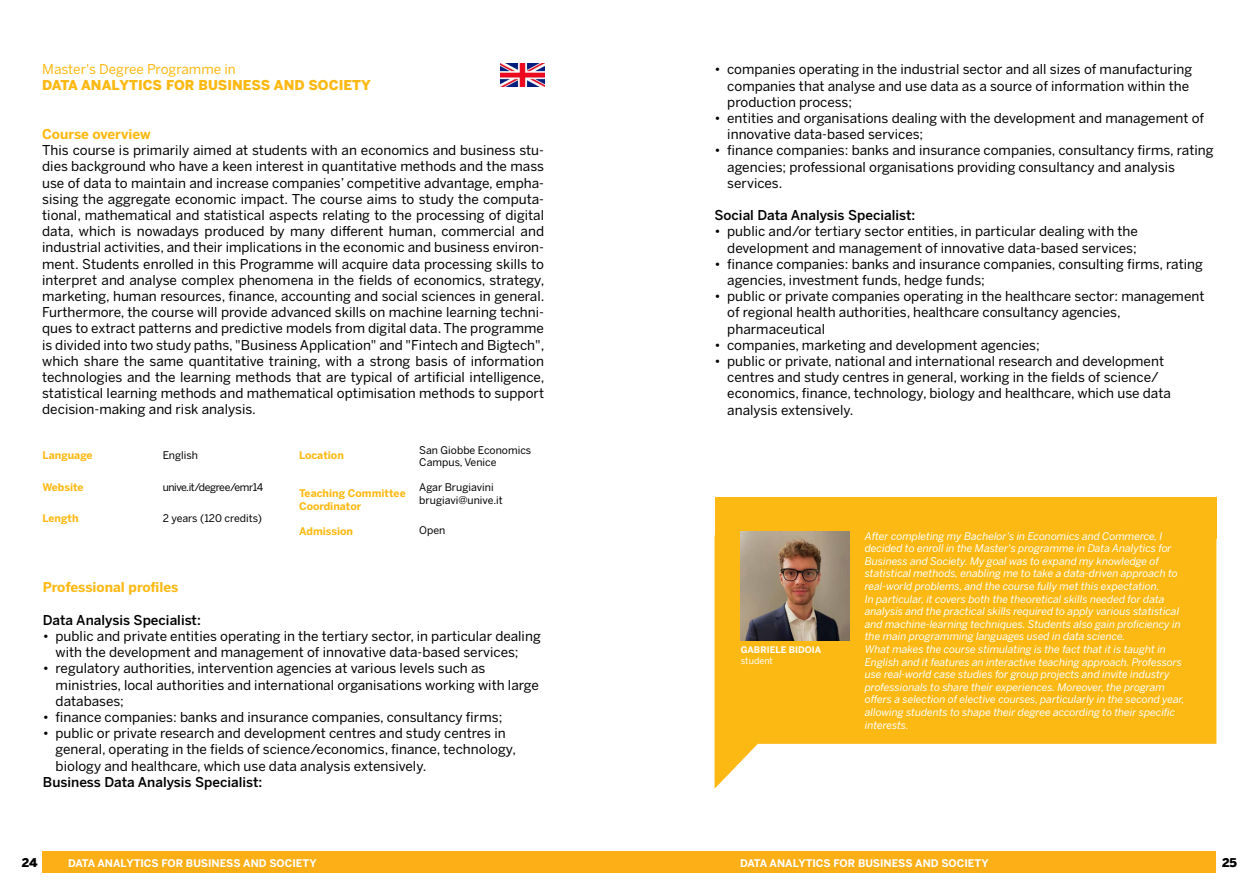
<style>
.page{position:relative;width:1259px;height:893px;background:#fff}
.page>*{position:absolute;margin:0;border:0;box-sizing:border-box;transform-origin:0 0}
.t1{font:13.5px/16.2px "Benton Sans";color:#000}
.t2{font:500 13.5px "Benton Sans";color:#000}
.t3{font:900 13.5px "Benton Sans";color:#fdb913}
.t4{font:700 13.5px "Benton Sans";letter-spacing:-.005em;color:#fdb913}
.t5{font:13.5px "Benton Sans";color:#fdb913}
.t6{font:900 12px "Benton Sans";color:#000}
.t7{font:italic 10.5px/12.6px "Benton Sans";letter-spacing:-.005em;color:#fff}
.t8{font:10.5px/12.6px "Benton Sans";color:#000}
.t9{font:700 10.5px "Benton Sans";color:#fff}
.t10{font:700 10.5px/12.6px "Benton Sans";color:#fdb913}
.t11{font:10.5px "Benton Sans";letter-spacing:-.04em;color:#000}
.t12{font:700 9px "Benton Sans";color:#fff}
.t13{font:9px "Benton Sans";color:#fff}
</style>
<div class="page">
<div style="left:43px;top:852px;width:1173px;height:21px;background:#fcaf17"></div>
<img style="left:500px;top:63px;width:44px;height:23px">
<div style="left:715px;top:497px;width:501px;height:42px;background:#fdb913"></div>
<svg style="left:714px;top:535px;width:502px;height:254px;fill:#fdb913"></svg>
<img style="left:740px;top:531px;width:109px;height:109px">
<p class="t5" style="left:42px;top:61px;width:195px">Master's Degree Programme in</p>
<p class="t3" style="left:42px;top:77px;width:330px">DATA ANALYTICS FOR BUSINESS AND SOCIETY</p>
<p class="t4" style="left:42px;top:126px;width:110px">Course overview</p>
<p class="t1" style="left:42px;top:142px;width:504px;text-align:justify">This course is primarily aimed at students with an economics and business stu&shy;dies background who have a keen interest in quantitative methods and the mass use of data to maintain and increase companies’ competitive advantage, empha&shy;sising the aggregate economic impact. The course aims to study the computa&shy;tional, mathematical and statistical aspects relating to the processing of digital data, which is nowadays produced by many different human, commercial and industrial activities, and their implications in the economic and business environ&shy;ment. Students enrolled in this Programme will acquire data processing skills to interpret and analyse complex phenomena in the fields of economics, strategy, marketing, human resources, finance, accounting and social sciences in general.<br>Furthermore, the course will provide advanced skills on machine learning techni&shy;ques to extract patterns and predictive models from digital data. The programme is divided into two study paths, "Business Application" and "Fintech and Bigtech", which share the same quantitative training, with a strong basis of information technologies and the learning methods that are typical of artificial intelligence, statistical learning methods and mathematical optimisation methods to support decision-making and risk analysis.</p>
<p class="t10" style="left:43px;top:449px;width:52px">Language</p>
<p class="t10" style="left:43px;top:480px;width:43px">Website</p>
<p class="t10" style="left:43px;top:512px;width:37px">Length</p>
<p class="t8" style="left:163px;top:449px;width:37px">English</p>
<p class="t11" style="left:163px;top:481px;width:102px">unive.it/degree/emr14</p>
<p class="t8" style="left:163px;top:512px;width:101px">2 years (120 credits)</p>
<p class="t10" style="left:299px;top:449px;width:46px">Location</p>
<p class="t10" style="left:299px;top:487px;width:108px">Teaching Committee<br>Coordinator</p>
<p class="t10" style="left:299px;top:525px;width:55px">Admission</p>
<p class="t8" style="left:419px;top:443px;width:113px">San Giobbe Economics<br>Campus, Venice</p>
<p class="t8" style="left:419px;top:481px;width:85px">Agar Brugiavini brugiavi@unive.it</p>
<p class="t8" style="left:419px;top:523px;width:28px">Open</p>
<p class="t4" style="left:43px;top:579px;width:137px">Professional profiles</p>
<p class="t2" style="left:43px;top:612px;width:160px">Data Analysis Specialist:</p>
<p class="t1" style="left:56px;top:628px;width:486px;text-indent:-13px">• public and private entities operating in the tertiary sector, in particular dealing with the development and management of innovative data-based services;</p>
<p class="t1" style="left:56px;top:660px;width:485px;text-indent:-13px">• regulatory authorities, intervention agencies at various levels such as ministries, local authorities and international organisations working with large databases;</p>
<p class="t1" style="left:43px;top:709px;width:461px">• finance companies: banks and insurance companies, consultancy firms;</p>
<p class="t1" style="left:56px;top:725px;width:462px;text-indent:-13px">• public or private research and development centres and study centres in general, operating in the fields of science/economics, finance, technology, biology and healthcare, which use data analysis extensively.</p>
<p class="t2" style="left:43px;top:774px;width:221px">Business Data Analysis Specialist:</p>
<p class="t1" style="left:727px;top:61px;width:466px;text-indent:-13px">• companies operating in the industrial sector and all sizes of manufacturing companies that analyse and use data as a source of information within the production process;</p>
<p class="t1" style="left:727px;top:110px;width:478px;text-indent:-13px">• entities and organisations dealing with the development and management of innovative data-based services;</p>
<p class="t1" style="left:727px;top:142px;width:488px;text-indent:-13px">• finance companies: banks and insurance companies, consultancy firms, rating agencies; professional organisations providing consultancy and analysis services.</p>
<p class="t2" style="left:714px;top:207px;width:202px">Social Data Analysis Specialist:</p>
<p class="t1" style="left:714px;top:223px;width:425px;text-align:right">• public and/or tertiary sector entities, in particular dealing with the development and management of innovative data-based services;</p>
<p class="t1" style="left:727px;top:256px;width:477px;text-indent:-13px">• finance companies: banks and insurance companies, consulting firms, rating agencies, investment funds, hedge funds;</p>
<p class="t1" style="left:727px;top:288px;width:479px;text-indent:-13px">• public or private companies operating in the healthcare sector: management of regional health authorities, healthcare consultancy agencies, pharmaceutical</p>
<p class="t1" style="left:714px;top:337px;width:327px">• companies, marketing and development agencies;</p>
<p class="t1" style="left:727px;top:353px;width:445px;text-indent:-13px">• public or private, national and international research and development centres and study centres in general, working in the fields of science/ economics, finance, technology, biology and healthcare, which use data analysis extensively.</p>
<p class="t12" style="left:741px;top:644px;width:82px">GABRIELE BIDOIA</p>
<p class="t13" style="left:741px;top:655px;width:34px">student</p>
<p class="t7" style="left:865px;top:529px;width:321px">After completing my Bachelor's in Economics and Commerce, I decided to enroll in the Master's programme in Data Analytics for Business and Society. My goal was to expand my knowledge of statistical methods, enabling me to take a data-driven approach to real-world problems, and the course fully met this expectation.<br>In particular, it covers both the theoretical skills needed for data analysis and the practical skills required to apply various statistical and machine-learning techniques. Students also gain proficiency in the main programming languages used in data science.<br>What makes the course stimulating is the fact that it is taught in English and it features an interactive teaching approach. Professors use real-world case studies for group projects and invite industry professionals to share their experiences. Moreover, the program offers a selection of elective courses, particularly in the second year, allowing students to shape their degree according to their specific interests.</p>
<p class="t6" style="left:22px;top:856px;width:17px">24</p>
<p class="t9" style="left:68px;top:856px;width:250px">DATA ANALYTICS FOR BUSINESS AND SOCIETY</p>
<p class="t6" style="left:1222px;top:856px;width:16px">25</p>
<p class="t9" style="left:740px;top:856px;width:250px">DATA ANALYTICS FOR BUSINESS AND SOCIETY</p>
</div>
